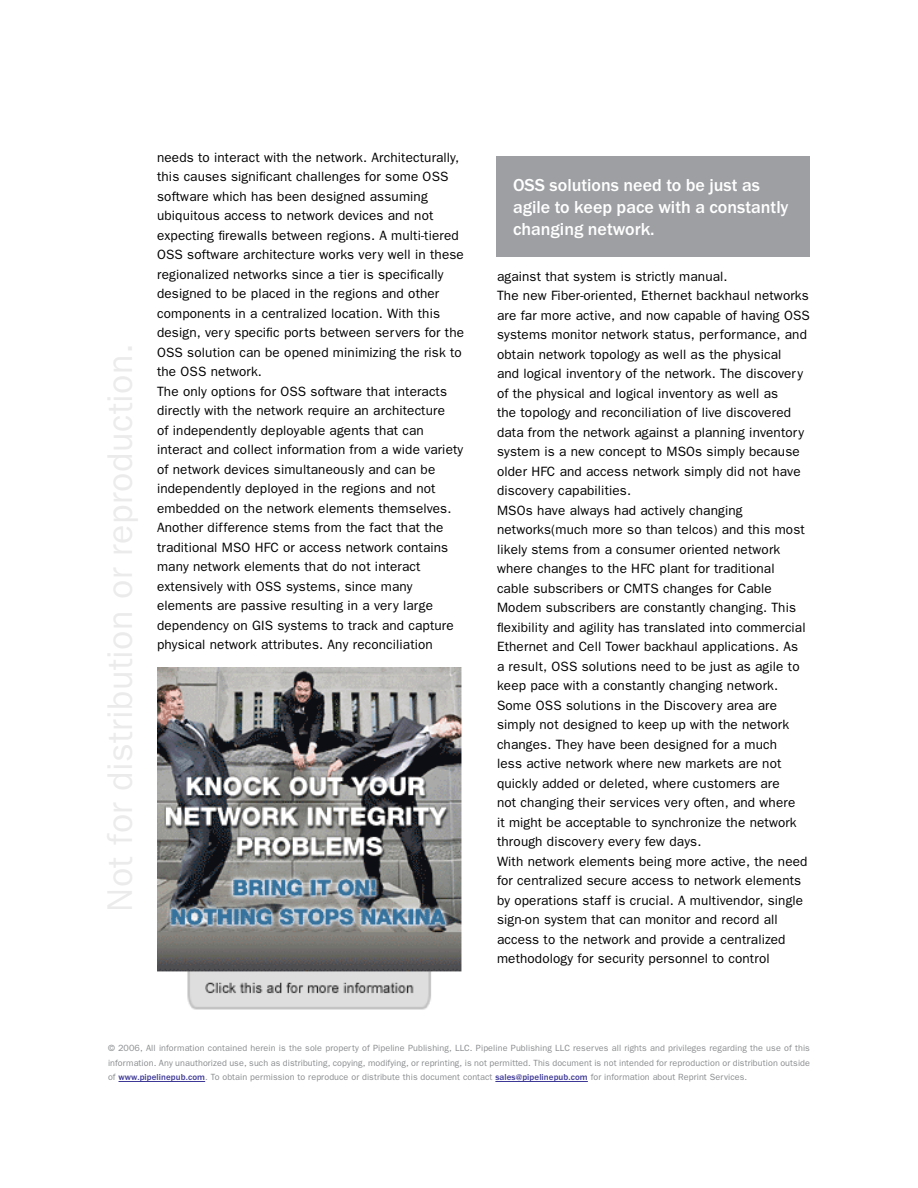
<style>
.page{position:relative;width:918px;height:1188px;background:#fff}
.page>*{position:absolute;margin:0;border:0;box-sizing:border-box;transform-origin:0 0}
.t1{font:500 18px/21.6px "Franklin Gothic EF";color:#fff}
.Body_Copy{font:13.5px/19.5px "Franklin Gothic";letter-spacing:.01em;color:#000}
.t2{font:9px/14.4px "Franklin Gothic";letter-spacing:.01em;color:#8a8c8e;text-align:justify}
.s1{font-family:"Franklin Gothic EF";font-weight:500;color:#3d3895}
</style>
<div class="page">
<hr style="left:119px;top:1081px;width:86px;height:1px;background:#3d3895">
<hr style="left:495px;top:1081px;width:93px;height:1px;background:#3d3895">
<div style="left:496px;top:156px;width:314px;height:100px;background:#9d9fa2"></div>
<img style="left:158px;top:667px;width:304px;height:343px">
<p class="Body_Copy" style="left:157px;top:147px;width:309px">needs to interact with the network. Architecturally, this causes significant challenges for some OSS software which has been designed assuming ubiquitous access to network devices and not expecting firewalls between regions. A multi-tiered OSS software architecture works very well in these regionalized networks since a tier is specifically designed to be placed in the regions and other components in a centralized location. With this design, very specific ports between servers for the OSS solution can be opened minimizing the risk to the OSS network.</p>
<p class="Body_Copy" style="left:157px;top:381px;width:308px">The only options for OSS software that interacts directly with the network require an architecture<br>of independently deployable agents that can interact and collect information from a wide variety of network devices simultaneously and can be independently deployed in the regions and not embedded on the network elements themselves.</p>
<p class="Body_Copy" style="left:157px;top:518px;width:298px">Another difference stems from the fact that the traditional MSO HFC or access network contains many network elements that do not interact extensively with OSS systems, since many elements are passive resulting in a very large dependency on GIS systems to track and capture physical network attributes. Any reconciliation</p>
<p class="t1" style="left:513px;top:175px;width:277px">OSS solutions need to be just as agile to keep pace with a constantly changing network.</p>
<p class="Body_Copy" style="left:497px;top:266px;width:232px">against that system is strictly manual.</p>
<p class="Body_Copy" style="left:497px;top:286px;width:314px">The new Fiber-oriented, Ethernet backhaul networks are far more active, and now capable of having OSS systems monitor network status, performance, and obtain network topology as well as the physical<br>and logical inventory of the network. The discovery of the physical and logical inventory as well as<br>the topology and reconciliation of live discovered data from the network against a planning inventory system is a new concept to MSOs simply because older HFC and access network simply did not have discovery capabilities.</p>
<p class="Body_Copy" style="left:497px;top:500px;width:310px">MSOs have always had actively changing networks(much more so than telcos) and this most likely stems from a consumer oriented network where changes to the HFC plant for traditional cable subscribers or CMTS changes for Cable Modem subscribers are constantly changing. This flexibility and agility has translated into commercial Ethernet and Cell Tower backhaul applications. As a result, OSS solutions need to be just as agile to keep pace with a constantly changing network.</p>
<p class="Body_Copy" style="left:497px;top:695px;width:301px">Some OSS solutions in the Discovery area are simply not designed to keep up with the network changes. They have been designed for a much less active network where new markets are not quickly added or deleted, where customers are not changing their services very often, and where it might be acceptable to synchronize the network through discovery every few days.</p>
<p class="Body_Copy" style="left:497px;top:851px;width:312px">With network elements being more active, the need for centralized secure access to network elements by operations staff is crucial. A multivendor, single sign-on system that can monitor and record all access to the network and provide a centralized methodology for security personnel to control</p>
<p class="t2" style="left:108px;top:1041px;width:704px">© 2006, All information contained herein is the sole property of Pipeline Publishing, LLC. Pipeline Publishing LLC reserves all rights and privileges regarding the use of this information. Any unauthorized use, such as distributing, copying, modifying, or reprinting, is not permitted. This document is not intended for reproduction or distribution outside of <span class="s1">www.pipelinepub.com</span>. To obtain permission to reproduce or distribute this document contact <span class="s1">sales@pipelinepub.com</span> for information about Reprint Services.</p>
</div>
